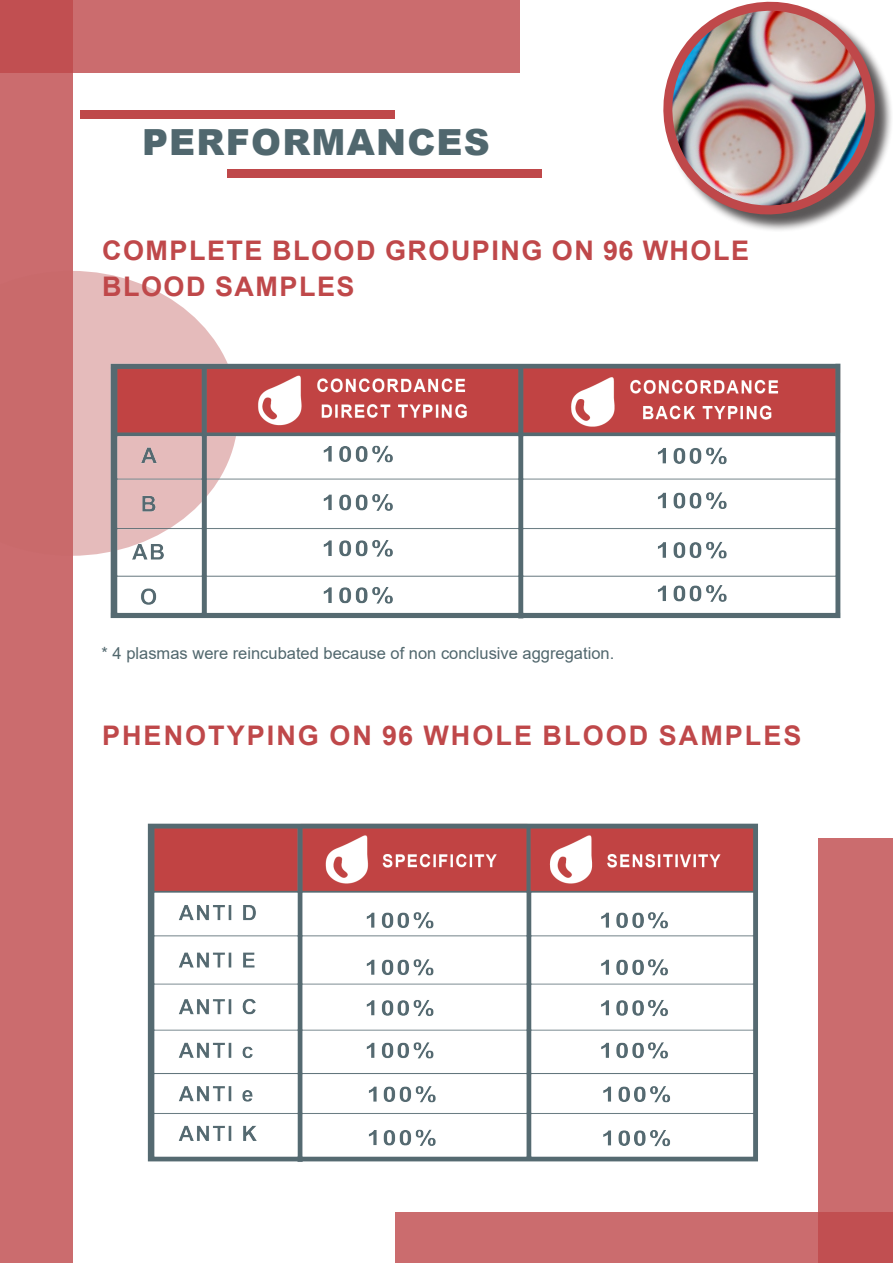
<style>
.page{position:relative;width:893px;height:1263px;background:#fff}
.page>*{position:absolute;margin:0;border:0;box-sizing:border-box;transform-origin:0 0}
.t1{font:900 36px "Arial";letter-spacing:.035em;color:#50676e}
.t2{font:700 27px/36px "Arial";letter-spacing:.055em;color:#bf484a}
.t3{font:700 27px "Arial";letter-spacing:.075em;color:#bf484a}
.t4{font:16.5px "Arial";color:#51676d}
</style>
<div class="page">
<div style="left:818px;top:838px;width:75px;height:425px;background:#cb6c6e"></div>
<div style="left:0;top:0;width:72px;height:1263px;background:#cb6c6e"></div>
<svg style="left:72px;top:271px;width:142px;height:285px;fill:#e5bbbb"></svg>
<svg style="left:0;top:0;width:519px;height:72px;background:#c96769"></svg>
<svg style="left:395px;top:1212px;width:498px;height:51px;background:#c96769"></svg>
<div style="left:227px;top:169px;width:315px;height:8px;background:#bf484a"></div>
<div style="left:80px;top:110px;width:315px;height:9px;background:#bf484a"></div>
<img style="left:102px;top:339px;width:739px;height:280px">
<img style="left:147px;top:823px;width:611px;height:339px">
<div style="left:666px;top:4px;width:227px;height:229px;background:#231f20;opacity:.75"></div>
<img style="left:663px;top:1px;width:230px;height:223px">
<p class="t1" style="left:142px;top:116px;width:349px">PERFORMANCES</p>
<p class="t2" style="left:102px;top:233px;width:648px">COMPLETE BLOOD GROUPING ON 96 WHOLE<br>BLOOD SAMPLES</p>
<p class="t4" style="left:102px;top:641px;width:514px">* 4 plasmas were reincubated because of non conclusive aggregation.</p>
<p class="t3" style="left:102px;top:716px;width:701px">PHENOTYPING ON 96 WHOLE BLOOD SAMPLES</p>
</div>
